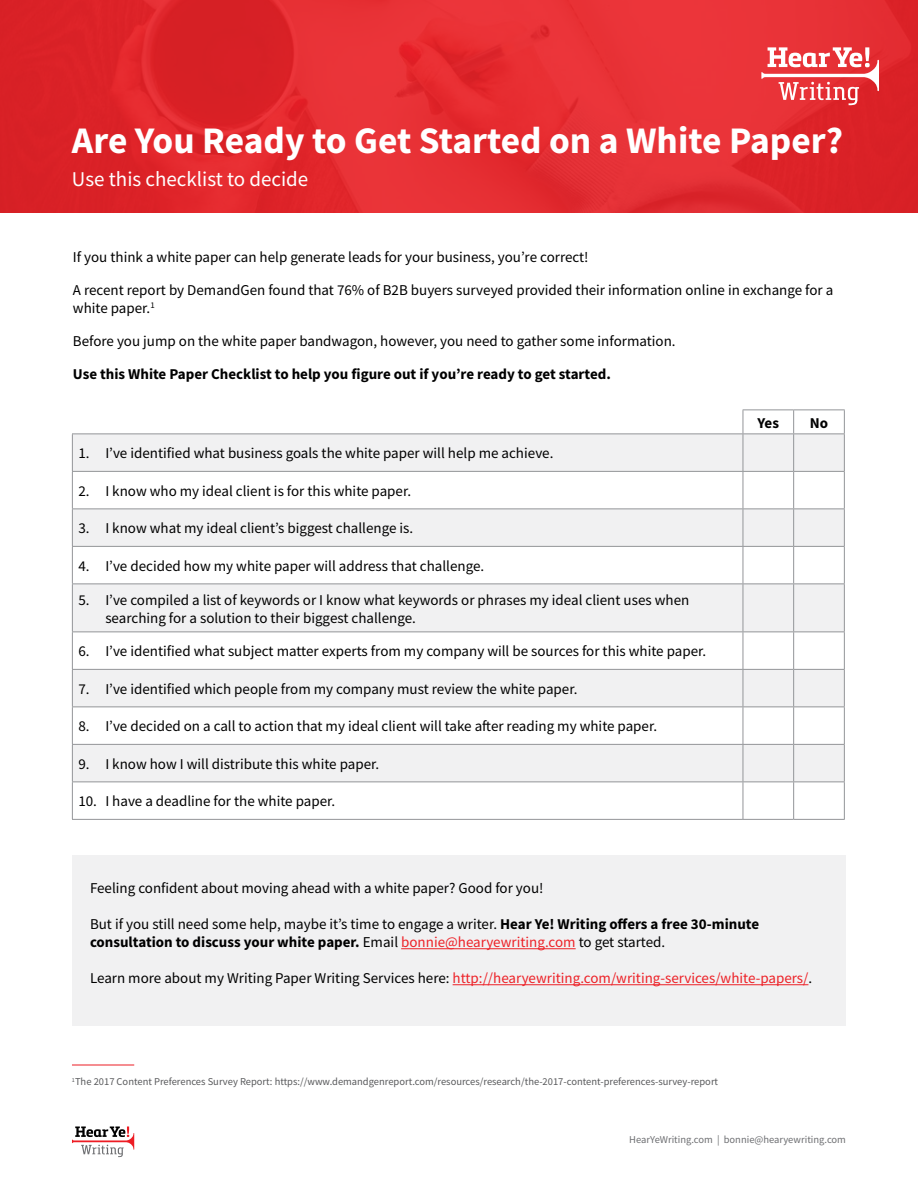
<style>
.page{position:relative;width:918px;height:1188px;background:#fff}
.page>*{position:absolute;margin:0;border:0;box-sizing:border-box;transform-origin:0 0}
.t1{font:700 37.5px "Source Sans Pro";color:#fff}
.t2{font:21px "Source Sans Pro";color:#fff}
.t3{font:15px/18px "Source Sans Pro";color:#000}
.t4{font:15px "Source Sans Pro";color:#ed2127}
.t5{font:700 15px "Source Sans Pro";color:#000}
.t6{font:10.5px "Source Sans Pro";color:#58595b}
.t7{font:10.5px "Source Sans Pro";color:#6d6e71}
.s1{font-weight:700}
.s2{color:#ed2127}
.s3{color:#000}
</style>
<div class="page">
<img style="left:0;top:0;width:918px;height:212px">
<svg style="left:761px;top:47px;width:118px;height:58px"></svg>
<svg style="left:73px;top:435px;width:771px;height:347px;fill:#f1f1f2"></svg>
<hr style="left:72px;top:434px;width:671px;height:1px;background:#939598">
<hr style="left:72px;top:434px;width:1px;height:37px;background:#939598">
<hr style="left:743px;top:434px;width:1px;height:37px;background:#939598">
<hr style="left:793px;top:434px;width:1px;height:37px;background:#939598">
<hr style="left:844px;top:434px;width:1px;height:37px;background:#939598">
<hr style="left:72px;top:471px;width:671px;height:1px;background:#939598">
<hr style="left:72px;top:472px;width:1px;height:36px;background:#939598">
<hr style="left:743px;top:471px;width:51px;height:1px;background:#939598">
<hr style="left:743px;top:472px;width:1px;height:36px;background:#939598">
<hr style="left:794px;top:471px;width:51px;height:1px;background:#939598">
<hr style="left:793px;top:472px;width:1px;height:36px;background:#939598">
<hr style="left:844px;top:472px;width:1px;height:36px;background:#939598">
<hr style="left:72px;top:547px;width:1px;height:37px;background:#939598">
<hr style="left:743px;top:547px;width:1px;height:37px;background:#939598">
<hr style="left:793px;top:547px;width:1px;height:37px;background:#939598">
<hr style="left:844px;top:547px;width:1px;height:37px;background:#939598">
<hr style="left:72px;top:632px;width:1px;height:37px;background:#939598">
<hr style="left:743px;top:632px;width:1px;height:37px;background:#939598">
<hr style="left:793px;top:632px;width:1px;height:37px;background:#939598">
<hr style="left:844px;top:632px;width:1px;height:37px;background:#939598">
<hr style="left:72px;top:707px;width:1px;height:37px;background:#939598">
<hr style="left:743px;top:707px;width:1px;height:37px;background:#939598">
<hr style="left:793px;top:707px;width:1px;height:37px;background:#939598">
<hr style="left:844px;top:707px;width:1px;height:37px;background:#939598">
<hr style="left:72px;top:782px;width:1px;height:37px;background:#939598">
<hr style="left:743px;top:782px;width:1px;height:37px;background:#939598">
<hr style="left:793px;top:782px;width:1px;height:37px;background:#939598">
<hr style="left:844px;top:782px;width:1px;height:37px;background:#939598">
<hr style="left:72px;top:819px;width:671px;height:1px;background:#939598">
<hr style="left:743px;top:819px;width:51px;height:1px;background:#939598">
<hr style="left:794px;top:819px;width:51px;height:1px;background:#939598">
<hr style="left:743px;top:410px;width:51px;height:1px;background:#939598">
<svg style="left:743px;top:410px;width:1px;height:24px"></svg>
<hr style="left:794px;top:410px;width:51px;height:1px;background:#939598">
<svg style="left:793px;top:410px;width:1px;height:24px"></svg>
<svg style="left:844px;top:410px;width:1px;height:24px"></svg>
<hr style="left:743px;top:434px;width:51px;height:1px;background:#939598">
<hr style="left:794px;top:434px;width:51px;height:1px;background:#939598">
<hr style="left:72px;top:508px;width:671px;height:1px;background:#939598">
<hr style="left:72px;top:509px;width:1px;height:37px;background:#939598">
<hr style="left:72px;top:546px;width:671px;height:1px;background:#939598">
<hr style="left:743px;top:508px;width:51px;height:1px;background:#939598">
<hr style="left:743px;top:509px;width:1px;height:37px;background:#939598">
<hr style="left:743px;top:546px;width:51px;height:1px;background:#939598">
<hr style="left:794px;top:508px;width:51px;height:1px;background:#939598">
<hr style="left:793px;top:509px;width:1px;height:37px;background:#939598">
<hr style="left:844px;top:509px;width:1px;height:37px;background:#939598">
<hr style="left:794px;top:546px;width:51px;height:1px;background:#939598">
<hr style="left:72px;top:584px;width:671px;height:1px;background:#939598">
<hr style="left:72px;top:584px;width:1px;height:48px;background:#939598">
<hr style="left:72px;top:632px;width:671px;height:1px;background:#939598">
<hr style="left:743px;top:584px;width:51px;height:1px;background:#939598">
<hr style="left:743px;top:584px;width:1px;height:48px;background:#939598">
<hr style="left:743px;top:632px;width:51px;height:1px;background:#939598">
<hr style="left:794px;top:584px;width:51px;height:1px;background:#939598">
<hr style="left:793px;top:584px;width:1px;height:48px;background:#939598">
<hr style="left:844px;top:584px;width:1px;height:48px;background:#939598">
<hr style="left:794px;top:632px;width:51px;height:1px;background:#939598">
<hr style="left:72px;top:669px;width:671px;height:1px;background:#939598">
<hr style="left:72px;top:670px;width:1px;height:36px;background:#939598">
<hr style="left:72px;top:706px;width:671px;height:1px;background:#939598">
<hr style="left:743px;top:669px;width:51px;height:1px;background:#939598">
<hr style="left:743px;top:670px;width:1px;height:36px;background:#939598">
<hr style="left:743px;top:706px;width:51px;height:1px;background:#939598">
<hr style="left:794px;top:669px;width:51px;height:1px;background:#939598">
<hr style="left:793px;top:670px;width:1px;height:36px;background:#939598">
<hr style="left:844px;top:670px;width:1px;height:36px;background:#939598">
<hr style="left:794px;top:706px;width:51px;height:1px;background:#939598">
<hr style="left:72px;top:744px;width:671px;height:1px;background:#939598">
<hr style="left:72px;top:745px;width:1px;height:37px;background:#939598">
<hr style="left:72px;top:782px;width:671px;height:1px;background:#939598">
<hr style="left:743px;top:744px;width:51px;height:1px;background:#939598">
<hr style="left:743px;top:745px;width:1px;height:37px;background:#939598">
<hr style="left:743px;top:782px;width:51px;height:1px;background:#939598">
<hr style="left:794px;top:744px;width:51px;height:1px;background:#939598">
<hr style="left:793px;top:745px;width:1px;height:37px;background:#939598">
<hr style="left:844px;top:745px;width:1px;height:37px;background:#939598">
<hr style="left:794px;top:782px;width:51px;height:1px;background:#939598">
<div style="left:72px;top:855px;width:774px;height:170px;background:#f1f1f2"></div>
<hr style="left:401px;top:948px;width:175px;height:1px;background:#ed2127">
<hr style="left:453px;top:984px;width:355px;height:1px;background:#ed2127">
<svg style="left:72px;top:1126px;width:62px;height:31px"></svg>
<hr style="left:72px;top:1065px;width:62px;height:1px;background:#ed1d24">
<h1 class="t1" style="left:72px;top:116px;width:773px">Are You Ready to Get Started on a White Paper?</h1>
<h2 class="t2" style="left:72px;top:166px;width:238px">Use this checklist to decide</h2>
<p class="t3" style="left:73px;top:248px;width:517px">If you think a white paper can help generate leads for your business, you’re correct!</p>
<p class="t3" style="left:73px;top:281px;width:762px">A recent report by DemandGen found that 76% of B2B buyers surveyed provided their information online in exchange for a white paper.<sup>1</sup></p>
<p class="t3" style="left:73px;top:332px;width:604px">Before you jump on the white paper bandwagon, however, you need to gather some information.</p>
<p class="t5" style="left:73px;top:364px;width:539px">Use this White Paper Checklist to help you figure out if you’re ready to get started.</p>
<p class="t5" style="left:758px;top:412px;width:23px">Yes</p>
<p class="t5" style="left:810px;top:412px;width:20px">No</p>
<p class="t3" style="left:78px;top:444px;width:477px">1. I’ve identified what business goals the white paper will help me achieve.</p>
<p class="t3" style="left:78px;top:482px;width:334px">2. I know who my ideal client is for this white paper.</p>
<p class="t3" style="left:78px;top:519px;width:336px">3. I know what my ideal client’s biggest challenge is.</p>
<p class="t3" style="left:78px;top:557px;width:407px">4. I’ve decided how my white paper will address that challenge.</p>
<p class="t3" style="left:105px;top:590px;width:585px;text-indent:-27px">5. I’ve compiled a list of keywords or I know what keywords or phrases my ideal client uses when searching for a solution to their biggest challenge.</p>
<p class="t3" style="left:78px;top:642px;width:629px">6. I’ve identified what subject matter experts from my company will be sources for this white paper.</p>
<p class="t3" style="left:78px;top:680px;width:501px">7. I’ve identified which people from my company must review the white paper.</p>
<p class="t3" style="left:78px;top:717px;width:580px">8. I’ve decided on a call to action that my ideal client will take after reading my white paper.</p>
<p class="t3" style="left:78px;top:755px;width:302px">9. I know how I will distribute this white paper.</p>
<p class="t3" style="left:78px;top:792px;width:258px">10. I have a deadline for the white paper.</p>
<p class="t3" style="left:90px;top:879px;width:455px">Feeling confident about moving ahead with a white paper? Good for you!</p>
<p class="t3" style="left:90px;top:915px;width:671px">But if you still need some help, maybe it’s time to engage a writer. <span class="s1">Hear Ye! Writing offers a free 30-minute consultation to discuss your white paper.</span> Email <span class="s2">bonnie@hearyewriting.com</span> to get started.</p>
<p class="t4" style="left:90px;top:969px;width:724px"><span class="s3">Learn more about my Writing Paper Writing Services here:</span> http://hearyewriting.com/writing-services/white-papers/<span class="s3">.</span></p>
<p class="t6" style="left:72px;top:1075px;width:648px"><sup>1</sup>The 2017 Content Preferences Survey Report: https://www.demandgenreport.com/resources/research/the-2017-content-preferences-survey-report</p>
<p class="t7" style="left:629px;top:1133px;width:218px">HearYeWriting.com | bonnie@hearyewriting.com</p>
</div>
